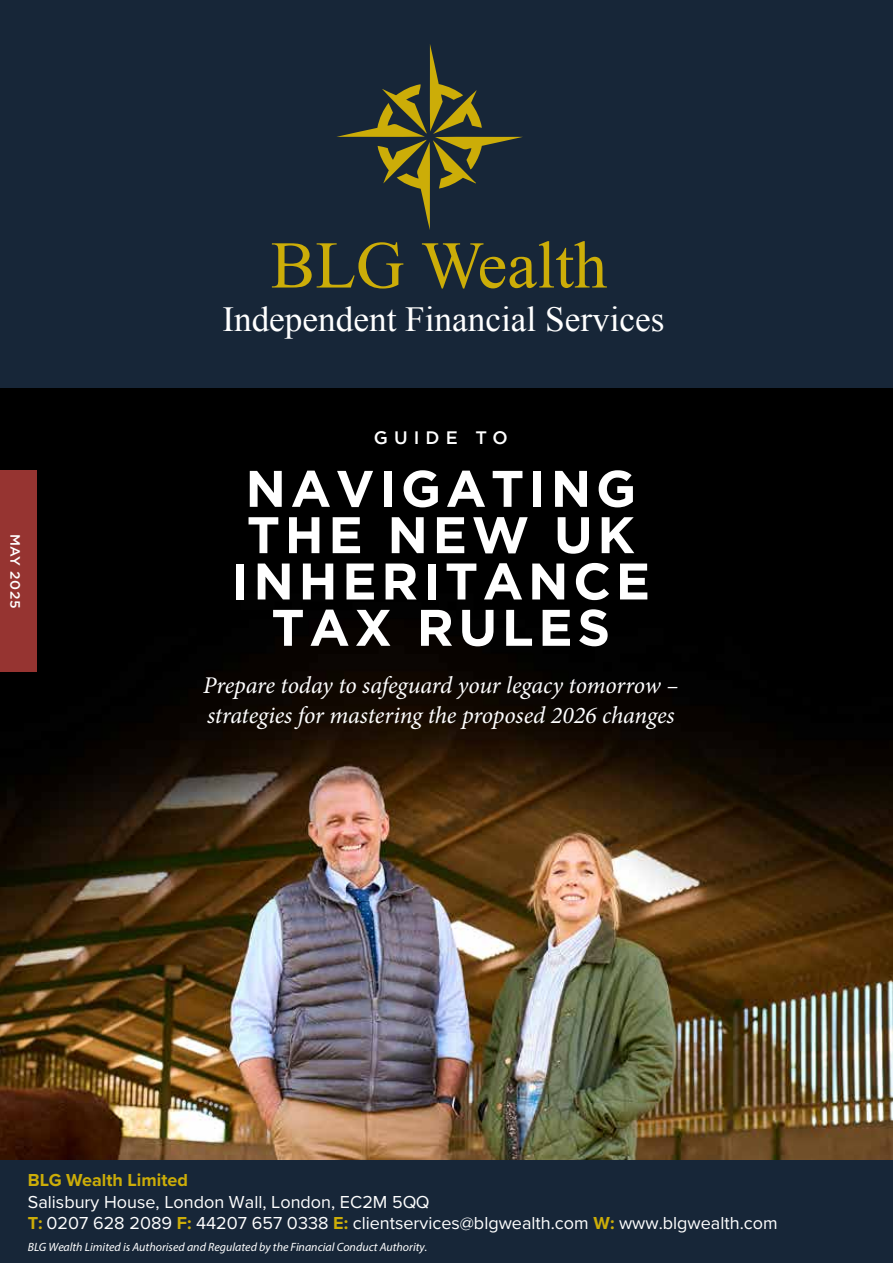
<style>
.page{position:relative;width:893px;height:1263px;background:#fff}
.page>*{position:absolute;margin:0;border:0;box-sizing:border-box;transform-origin:0 0}
.t1{font:66.75px "Times New Roman";color:#ccad08}
.t2{font:700 51.3px/46.3px "Gotham";letter-spacing:.09em;color:#fff;text-align:center}
.t3{font:35.25px "Times New Roman";color:#fff}
.t4{font:italic 24px/30px "Minion Pro";letter-spacing:-.01em;color:#fff}
.t5{font:18px/21.6px "Proxima Nova";color:#fff}
.t6{font:700 18px "Proxima Nova";color:#ccad08}
.t7{font:500 18px "Gotham";letter-spacing:.34em;color:#fff}
.t8{font:500 13.5px "Gotham";letter-spacing:.04em;color:#fff}
.t9{font:italic 12px "Myriad Pro";color:#fff}
.s1{font-weight:700;color:#ccad08}
</style>
<div class="page">
<img style="left:0;top:388px;width:893px;height:773px">
<div style="left:0;top:470px;width:37px;height:202px;background:#963431"></div>
<div style="left:0;top:0;width:893px;height:388px;background:#172638"></div>
<svg style="left:337px;top:44px;width:186px;height:186px"></svg>
<div style="left:0;top:1161px;width:893px;height:102px;background:#172638"></div>
<h1 class="t1" style="left:271px;top:228px;width:338px">BLG Wealth</h1>
<h3 class="t3" style="left:222px;top:300px;width:444px">Independent Financial Services</h3>
<p class="t8" style="left:21px;top:534px;width:76px;rotate:90deg">MAY 2025</p>
<p class="t7" style="left:374px;top:430px;width:136px">GUIDE TO</p>
<h2 class="t2" style="left:231px;top:469px;width:420px">NAVIGATING<br>THE NEW UK<br>INHERITANCE<br>TAX RULES</h2>
<h3 class="t4" style="left:203px;top:671px;width:477px">Prepare today to safeguard your legacy tomorrow – strategies for mastering the proposed 2026 changes</h3>
<p class="t6" style="left:28px;top:1167px;width:162px">BLG Wealth Limited</p>
<p class="t5" style="left:28px;top:1190px;width:751px">Salisbury House, London Wall, London, EC2M 5QQ<br><span class="s1">T:</span> 0207 628 2089 <span class="s1">F:</span> 44207 657 0338 <span class="s1">E:</span> clientservices@blgwealth.com <span class="s1">W:</span> www.blgwealth.com</p>
<p class="t9" style="left:28px;top:1240px;width:401px">BLG Wealth Limited is Authorised and Regulated by the Financial Conduct Authority.</p>
</div>
